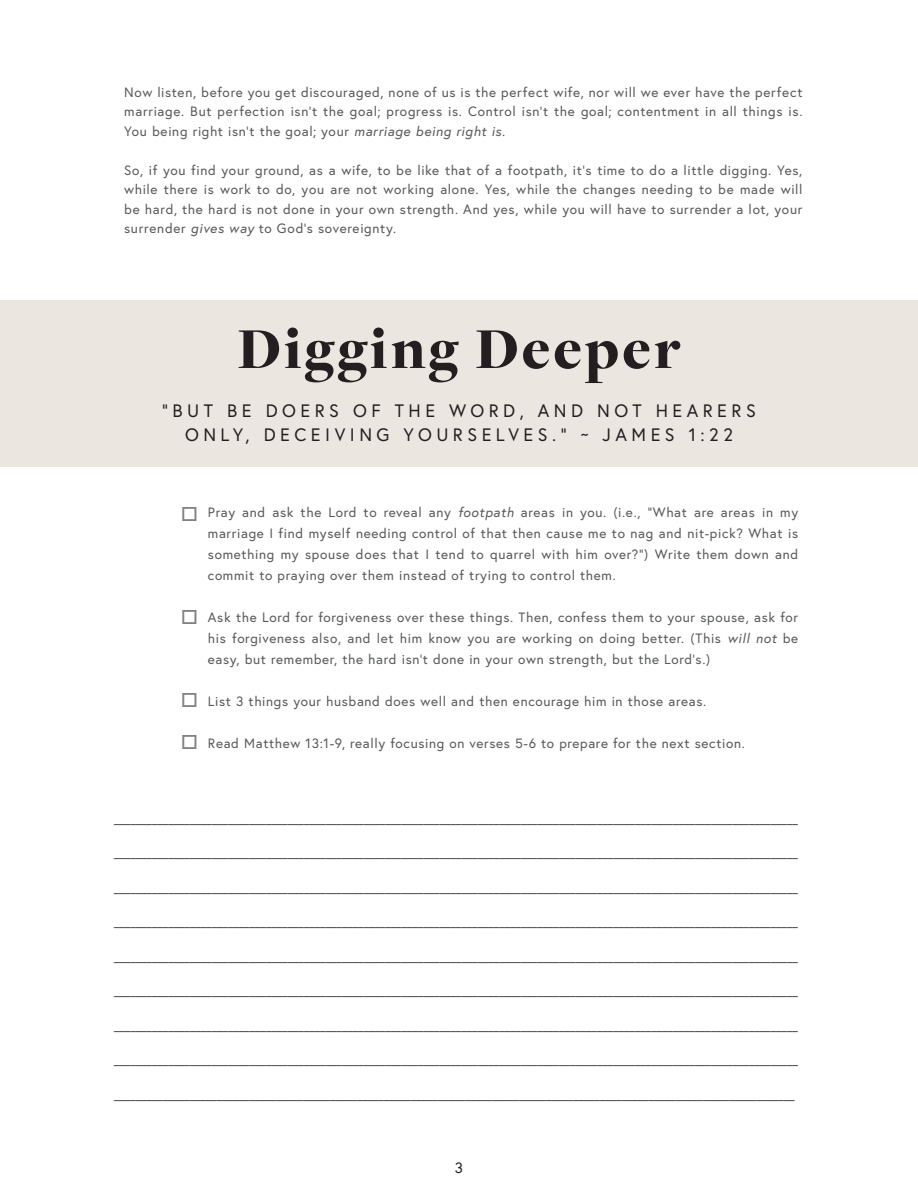
<style>
.page{position:relative;width:918px;height:1188px;background:#fff}
.page>*{position:absolute;margin:0;border:0;box-sizing:border-box;transform-origin:0 0}
.t1{font:900 60px "Freight Disp Pro";letter-spacing:.05em;color:#231f20}
.t2{font:18px/24px "Europa";letter-spacing:.25em;color:#231f20;text-align:center}
.t3{font:15px "Europa";color:#231f20}
.t4{font:13.5px/19.5px "Europa";letter-spacing:.05em;color:#57585a;text-align:justify}
.s1{font-style:italic}
</style>
<div class="page">
<div style="left:0;top:300px;width:918px;height:166px;background:#ebe6e0"></div>
<p class="t4" style="left:124px;top:82px;width:680px">Now listen, before you get discouraged, none of us is the perfect wife, nor will we ever have the perfect marriage. But perfection isn’t the goal; progress is. Control isn’t the goal; contentment in all things is.<br>You being right isn’t the goal; your <span class="s1">marriage being right is</span>.</p>
<p class="t4" style="left:124px;top:160px;width:680px">So, if you find your ground, as a wife, to be like that of a footpath, it’s time to do a little digging. Yes, while there is work to do, you are not working alone. Yes, while the changes needing to be made will be hard, the hard is not done in your own strength. And yes, while you will have to surrender a lot, your surrender <span class="s1">gives way</span> to God’s sovereignty.</p>
<p class="t1" style="left:238px;top:309px;width:444px">Digging Deeper</p>
<p class="t2" style="left:162px;top:398px;width:595px">”BUT BE DOERS OF THE WORD, AND NOT HEARERS<br>ONLY, DECEIVING YOURSELVES.” ~ JAMES 1:22</p>
<p class="t4" style="left:208px;top:502px;width:592px;line-height:21px">Pray and ask the Lord to reveal any <span class="s1">footpath</span> areas in you. (i.e., “What are areas in my marriage I find myself needing control of that then cause me to nag and nit-pick? What is something my spouse does that I tend to quarrel with him over?”) Write them down and commit to praying over them instead of trying to control them.</p>
<p class="t4" style="left:208px;top:607px;width:592px;line-height:21px">Ask the Lord for forgiveness over these things. Then, confess them to your spouse, ask for his forgiveness also, and let him know you are working on doing better. (This <span class="s1">will not</span> be easy, but remember, the hard isn’t done in your own strength, but the Lord’s.)</p>
<p class="t4" style="left:208px;top:692px;width:500px">List 3 things your husband does well and then encourage him in those areas.</p>
<p class="t4" style="left:208px;top:734px;width:538px">Read Matthew 13:1-9, really focusing on verses 5-6 to prepare for the next section.</p>
<p class="t4" style="left:113px;top:807px;width:687px">______________________________________________________________________________________________________________________________</p>
<p class="t4" style="left:113px;top:842px;width:687px">______________________________________________________________________________________________________________________________</p>
<p class="t4" style="left:113px;top:876px;width:687px">______________________________________________________________________________________________________________________________</p>
<p class="t4" style="left:113px;top:911px;width:687px">______________________________________________________________________________________________________________________________</p>
<p class="t4" style="left:113px;top:945px;width:687px">______________________________________________________________________________________________________________________________</p>
<p class="t4" style="left:113px;top:980px;width:687px">______________________________________________________________________________________________________________________________</p>
<p class="t4" style="left:113px;top:1014px;width:687px">______________________________________________________________________________________________________________________________</p>
<p class="t4" style="left:113px;top:1049px;width:687px">______________________________________________________________________________________________________________________________</p>
<p class="t4" style="left:113px;top:1083px;width:683px">______________________________________________________________________________________________________________________________</p>
<p class="t3" style="left:455px;top:1158px;width:10px">3</p>
</div>
